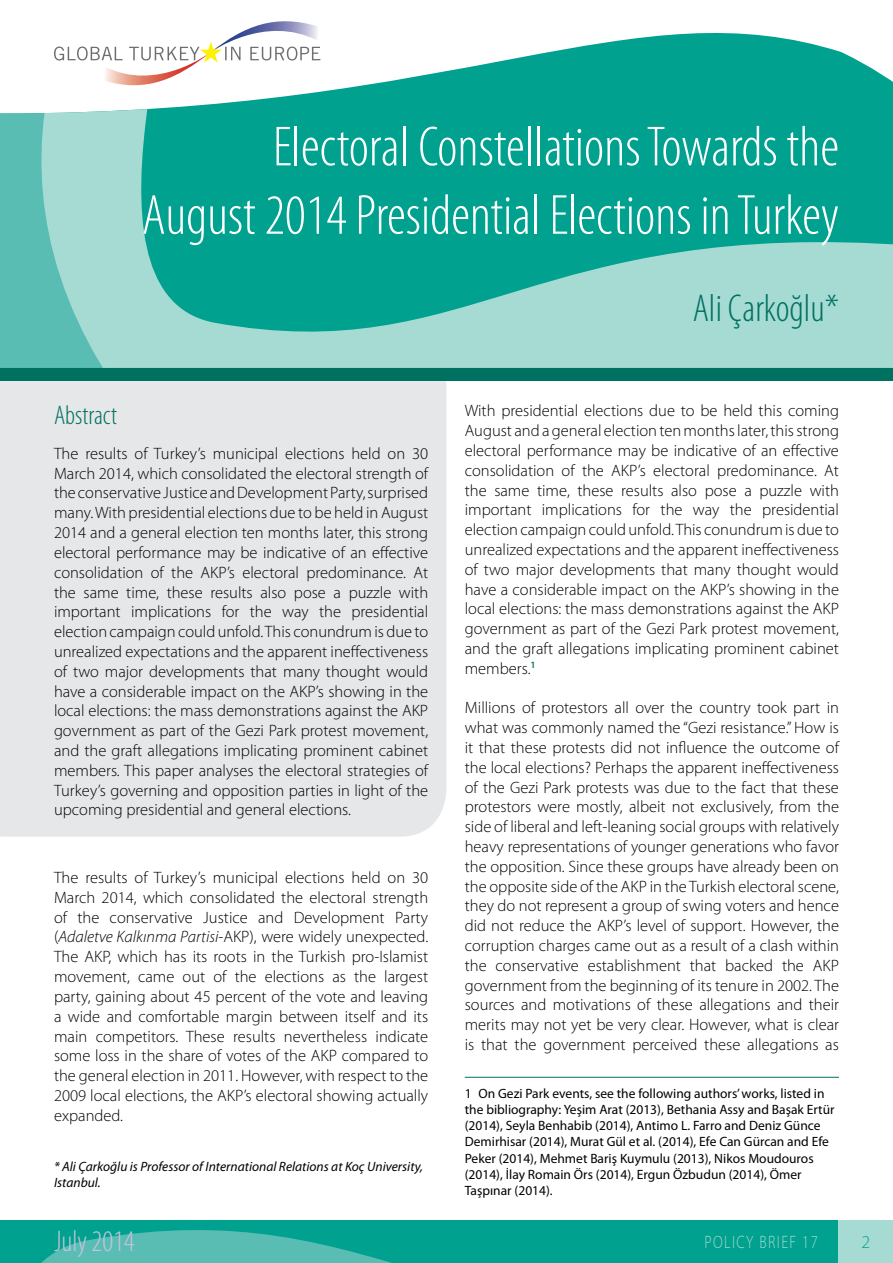
<style>
.page{position:relative;width:893px;height:1263px;background:#fff}
.page>*{position:absolute;margin:0;border:0;box-sizing:border-box;transform-origin:0 0}
.t1{font:300 condensed 57px/68.4px "Myriad Pro";color:#fff;text-align:right}
.t2{font:300 condensed 39px "Myriad Pro";color:#007161}
.t3{font:300 condensed 30px "Myriad Pro";color:#c2c4e0}
.t4{font:300 condensed 27px "Myriad Pro";color:#007161}
.t5{font:300 condensed 21px "Myriad Pro";color:#c2c4e0}
.t6{font:300 18px "Myriad Pro";letter-spacing:.1em;color:#a6dbd4;scale:.8 1}
.t7{font:300 18px "Myriad Pro";color:#00a18e}
.t8{font:300 16.5px/19.8px "Myriad Pro";color:#000;text-align:justify}
.t9{font:13.5px/16.2px "Myriad Pro";color:#000}
.t10{font:italic 13.5px/16.2px "Myriad Pro";color:#000}
.s1{font-style:italic}
</style>
<div class="page">
<div style="left:0;top:381px;width:446px;height:456px;background:#e6e7e8"></div>
<svg style="left:0;top:1220px;width:839px;height:43px;background:#14a796"></svg>
<svg style="left:0;top:33px;width:893px;height:335px;background:#47baac"></svg>
<div style="left:839px;top:1220px;width:54px;height:43px;background:#a6dbd4"></div>
<svg style="left:54px;top:21px;width:266px;height:73px"></svg>
<div style="left:0;top:368px;width:893px;height:13px;background:#007161"></div>
<hr style="left:465px;top:1077px;width:374px;height:1px;background:#007161">
<h1 class="t1" style="left:142px;top:112px;width:699px">Electoral Constellations Towards the<br>August 2014 Presidential Elections in Turkey</h1>
<h3 class="t4" style="left:54px;top:399px;width:65px">Abstract</h3>
<p class="t8" style="left:54px;top:443px;width:376px">The results of Turkey’s municipal elections held on 30<br>March 2014, which consolidated the electoral strength of the conservative Justice and Development Party, surprised many. With presidential elections due to be held in August 2014 and a general election ten months later, this strong electoral performance may be indicative of an effective consolidation of the AKP’s electoral predominance. At the same time, these results also pose a puzzle with important implications for the way the presidential election campaign could unfold. This conundrum is due to unrealized expectations and the apparent ineffectiveness of two major developments that many thought would have a considerable impact on the AKP’s showing in the local elections: the mass demonstrations against the AKP government as part of the Gezi Park protest movement, and the graft allegations implicating prominent cabinet members. This paper analyses the electoral strategies of Turkey’s governing and opposition parties in light of the upcoming presidential and general elections.</p>
<p class="t8" style="left:54px;top:867px;width:376px">The results of Turkey’s municipal elections held on 30<br>March 2014, which consolidated the electoral strength of the conservative Justice and Development Party (<span class="s1">Adaletve Kalkınma Partisi</span>-AKP), were widely unexpected.<br>The AKP, which has its roots in the Turkish pro-Islamist movement, came out of the elections as the largest party, gaining about 45 percent of the vote and leaving a wide and comfortable margin between itself and its main competitors. These results nevertheless indicate some loss in the share of votes of the AKP compared to the general election in 2011. However, with respect to the 2009 local elections, the AKP’s electoral showing actually expanded.</p>
<p class="t10" style="left:54px;top:1158px;width:371px">* Ali Çarkoğlu is Professor of International Relations at Koç University,<br>Istanbul.</p>
<h2 class="t2" style="left:693px;top:285px;width:148px">Ali Çarkoğlu*</h2>
<p class="t8" style="left:465px;top:401px;width:376px">With presidential elections due to be held this coming August and a general election ten months later, this strong electoral performance may be indicative of an effective consolidation of the AKP’s electoral predominance. At the same time, these results also pose a puzzle with important implications for the way the presidential election campaign could unfold. This conundrum is due to unrealized expectations and the apparent ineffectiveness of two major developments that many thought would have a considerable impact on the AKP’s showing in the local elections: the mass demonstrations against the AKP government as part of the Gezi Park protest movement, and the graft allegations implicating prominent cabinet members.<sup>1</sup></p>
<p class="t8" style="left:465px;top:698px;width:376px">Millions of protestors all over the country took part in what was commonly named the “Gezi resistance.” How is it that these protests did not influence the outcome of the local elections? Perhaps the apparent ineffectiveness of the Gezi Park protests was due to the fact that these protestors were mostly, albeit not exclusively, from the side of liberal and left-leaning social groups with relatively heavy representations of younger generations who favor the opposition. Since these groups have already been on the opposite side of the AKP in the Turkish electoral scene, they do not represent a group of swing voters and hence did not reduce the AKP’s level of support. However, the corruption charges came out as a result of a clash within the conservative establishment that backed the AKP government from the beginning of its tenure in 2002. The sources and motivations of these allegations and their merits may not yet be very clear. However, what is clear is that the government perceived these allegations as</p>
<p class="t9" style="left:465px;top:1085px;width:371px">1 On Gezi Park events, see the following authors’ works, listed in the bibliography: Yeşim Arat (2013), Bethania Assy and Başak Ertür (2014), Seyla Benhabib (2014), Antimo L. Farro and Deniz Günce Demirhisar (2014), Murat Gül et al. (2014), Efe Can Gürcan and Efe Peker (2014), Mehmet Bariş Kuymulu (2013), Nikos Moudouros (2014), İlay Romain Örs (2014), Ergun Özbudun (2014), Ömer Taşpınar (2014).</p>
<h3 class="t3" style="left:54px;top:1224px;width:82px">July 2014</h3>
<p class="t6" style="left:704px;top:1231px;width:143px">POLICY BRIEF 17</p>
<p class="t7" style="left:862px;top:1231px;width:10px">2</p>
<p class="t5" style="left:54px;top:1229px;width:58px">July 2012</p>
<p class="t5" style="left:54px;top:1229px;width:72px">March 2013</p>
</div>
